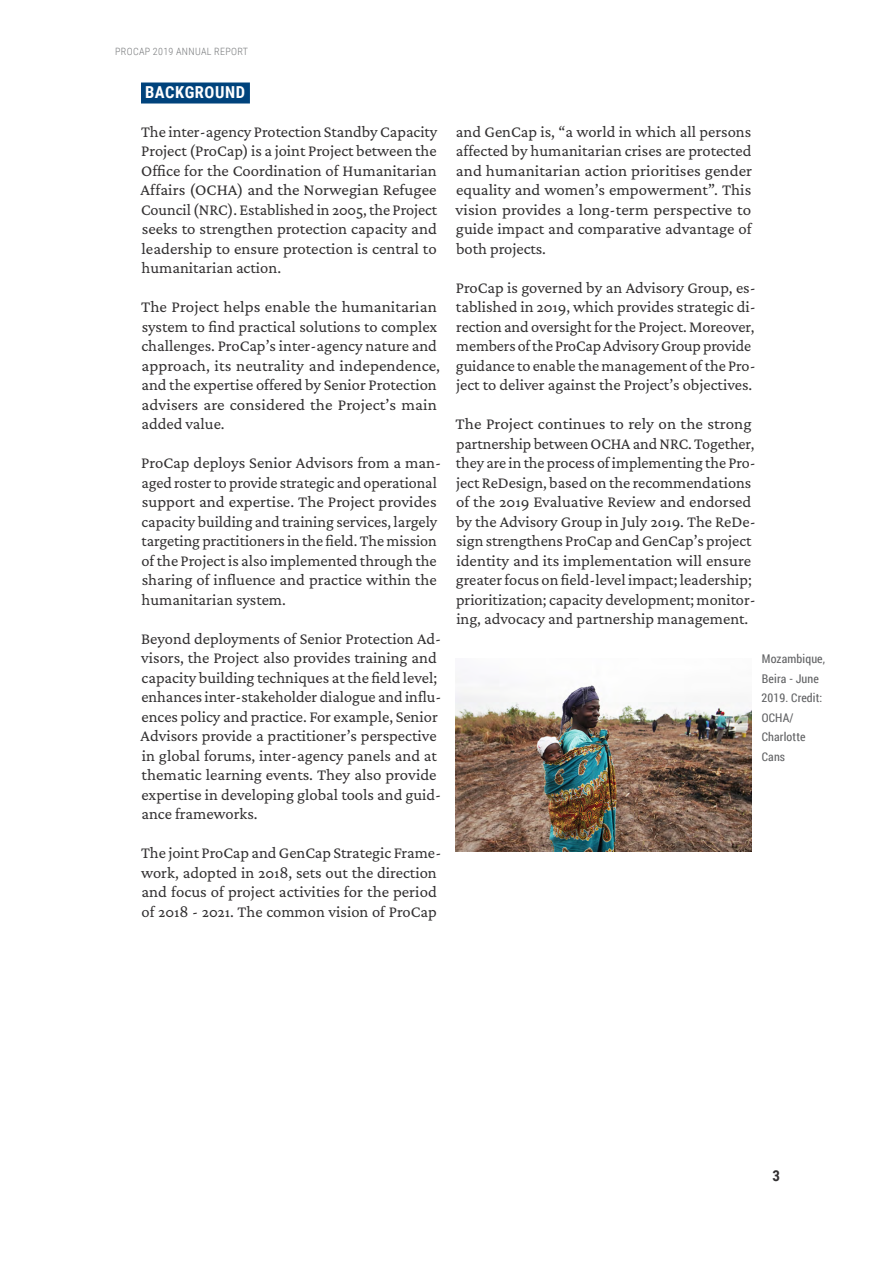
<style>
.page{position:relative;width:893px;height:1263px;background:#fff}
.page>*{position:absolute;margin:0;border:0;box-sizing:border-box;transform-origin:0 0}
.t1{font:200 16.5px/19.5px "Crimson Pro";color:#323031}
.t2{font:700 16.5px "Roboto Condensed";letter-spacing:.035em;color:#fff}
.t3{font:700 15px "Roboto Condensed";color:#323031}
.t4{font:12px/19.5px "Roboto Condensed";letter-spacing:.01em;color:#636466}
.t5{font:300 10.05px "Roboto Condensed";letter-spacing:.035em;color:#77797b}
</style>
<div class="page">
<div style="left:141px;top:83px;width:109px;height:21px;background:#00437c"></div>
<img style="left:455px;top:680px;width:297px;height:172px">
<p class="t5" style="left:115px;top:44px;width:135px">PROCAP 2019 ANNUAL REPORT</p>
<p class="t2" style="left:145px;top:80px;width:102px">BACKGROUND</p>
<p class="t1" style="left:141px;top:121px;width:298px;text-align:justify">The inter-agency Protection Standby Capacity Project (ProCap) is a joint Project between the Office for the Coordination of Humanitarian Affairs (OCHA) and the Norwegian Refugee Council (NRC). Established in 2005, the Project seeks to strengthen protection capacity and leadership to ensure protection is central to humanitarian action.</p>
<p class="t1" style="left:141px;top:297px;width:301px">The Project helps enable the humanitarian system to find practical solutions to complex challenges. ProCap’s inter-agency nature and approach, its neutrality and independence, and the expertise offered by Senior Protection advisers are considered the Project’s main added value.</p>
<p class="t1" style="left:141px;top:453px;width:302px">ProCap deploys Senior Advisors from a man&shy;aged roster to provide strategic and operational support and expertise. The Project provides capacity building and training services, largely targeting practitioners in the field. The mission of the Project is also implemented through the sharing of influence and practice within the humanitarian system.</p>
<p class="t1" style="left:141px;top:628px;width:302px">Beyond deployments of Senior Protection Ad&shy;visors, the Project also provides training and capacity building techniques at the field level; enhances inter-stakeholder dialogue and influ&shy;ences policy and practice. For example, Senior Advisors provide a practitioner’s perspective in global forums, inter-agency panels and at thematic learning events. They also provide expertise in developing global tools and guid&shy;ance frameworks.</p>
<p class="t1" style="left:141px;top:843px;width:302px">The joint ProCap and GenCap Strategic Frame&shy;work, adopted in 2018, sets out the direction and focus of project activities for the period of 2018 - 2021. The common vision of ProCap</p>
<p class="t1" style="left:456px;top:121px;width:298px;text-align:justify">and GenCap is, “a world in which all persons affected by humanitarian crises are protected and humanitarian action prioritises gender equality and women’s empowerment”. This vision provides a long-term perspective to guide impact and comparative advantage of both projects.</p>
<p class="t1" style="left:456px;top:277px;width:302px">ProCap is governed by an Advisory Group, es&shy;tablished in 2019, which provides strategic di&shy;rection and oversight for the Project. Moreover, members of the ProCap Advisory Group provide guidance to enable the management of the Pro&shy;ject to deliver against the Project’s objectives.</p>
<p class="t1" style="left:456px;top:414px;width:302px">The Project continues to rely on the strong partnership between OCHA and NRC. Together, they are in the process of implementing the Pro&shy;ject ReDesign, based on the recommendations of the 2019 Evaluative Review and endorsed by the Advisory Group in July 2019. The ReDe&shy;sign strengthens ProCap and GenCap’s project identity and its implementation will ensure greater focus on field-level impact; leadership; prioritization; capacity development; monitor&shy;ing, advocacy and partnership management.</p>
<p class="t4" style="left:761px;top:649px;width:65px">Mozambique,<br>Beira - June<br>2019. Credit:<br>OCHA/<br>Charlotte<br>Cans</p>
<p class="t3" style="left:772px;top:1165px;width:9px">3</p>
</div>
